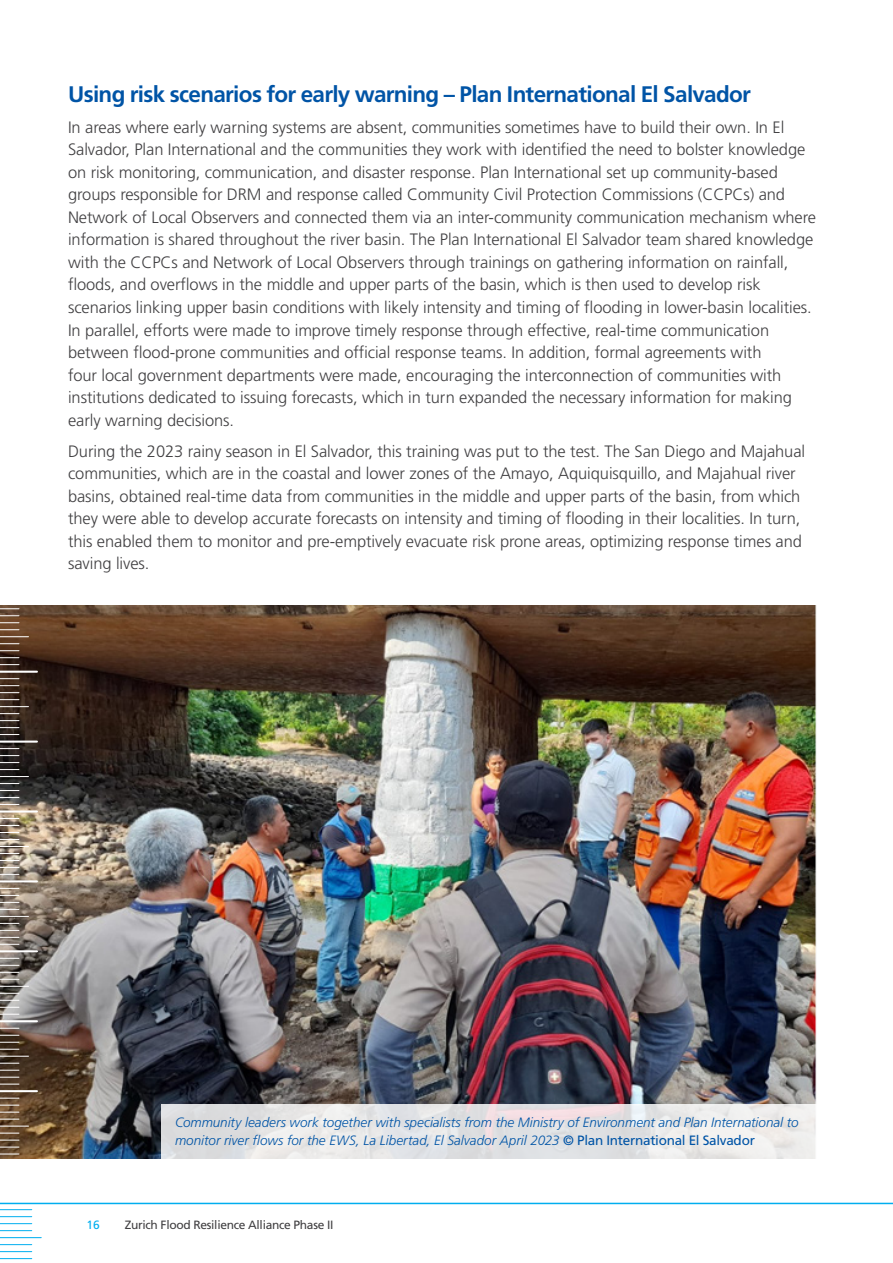
<style>
.page{position:relative;width:893px;height:1263px;background:#fff}
.page>*{position:absolute;margin:0;border:0;box-sizing:border-box;transform-origin:0 0}
.t1{font:700 22.5px "Frutiger LT Pro";letter-spacing:-.03em;color:#0054a6}
.t2{font:300 16.5px/22.5px "Frutiger LT Pro";letter-spacing:-.005em;color:#414042}
.t3{font:italic 300 13.5px/18px "Frutiger LT Pro";letter-spacing:-.005em;color:#0054a6}
.t4{font:12px "Frutiger LT Pro";letter-spacing:-.025em;color:#414042}
.t5{font:12px "Frutiger LT Pro";color:#00aeef}
.s1{font-weight:400;font-style:normal}
</style>
<div class="page">
<hr style="left:0;top:1209px;width:32px;height:1px;background:#00aeef">
<hr style="left:0;top:1216px;width:32px;height:1px;background:#00aeef">
<hr style="left:0;top:1223px;width:32px;height:1px;background:#00aeef">
<hr style="left:0;top:1230px;width:32px;height:1px;background:#00aeef">
<hr style="left:0;top:1237px;width:41px;height:1px;background:#00aeef">
<hr style="left:0;top:1244px;width:32px;height:1px;background:#00aeef">
<hr style="left:0;top:1251px;width:32px;height:1px;background:#00aeef">
<hr style="left:0;top:1258px;width:32px;height:1px;background:#00aeef">
<hr style="left:0;top:1262px;width:32px;height:1px;background:#00aeef">
<hr style="left:0;top:1203px;width:893px;height:1px;background:#00aeef">
<img style="left:0;top:605px;width:817px;height:553px">
<svg style="left:162px;top:1104px;width:655px;height:55px;fill:#e3e3e5"></svg>
<svg style="left:0;top:608px;width:19px;height:1px"></svg>
<svg style="left:0;top:615px;width:19px;height:1px"></svg>
<svg style="left:0;top:622px;width:19px;height:1px"></svg>
<svg style="left:0;top:629px;width:19px;height:1px"></svg>
<svg style="left:0;top:636px;width:28px;height:1px"></svg>
<svg style="left:0;top:643px;width:19px;height:1px"></svg>
<svg style="left:0;top:650px;width:19px;height:1px"></svg>
<svg style="left:0;top:657px;width:19px;height:1px"></svg>
<svg style="left:0;top:664px;width:19px;height:1px"></svg>
<hr style="left:0;top:671px;width:37px;height:2px;background:#fff">
<svg style="left:0;top:678px;width:19px;height:1px"></svg>
<svg style="left:0;top:685px;width:19px;height:1px"></svg>
<svg style="left:0;top:692px;width:19px;height:1px"></svg>
<svg style="left:0;top:699px;width:19px;height:1px"></svg>
<svg style="left:0;top:706px;width:28px;height:1px"></svg>
<svg style="left:0;top:713px;width:19px;height:1px"></svg>
<svg style="left:0;top:720px;width:19px;height:1px"></svg>
<svg style="left:0;top:727px;width:19px;height:1px"></svg>
<svg style="left:0;top:734px;width:19px;height:1px"></svg>
<hr style="left:0;top:740px;width:37px;height:3px;background:#fff">
<svg style="left:0;top:748px;width:19px;height:1px"></svg>
<svg style="left:0;top:755px;width:19px;height:1px"></svg>
<svg style="left:0;top:762px;width:19px;height:1px"></svg>
<svg style="left:0;top:769px;width:19px;height:1px"></svg>
<svg style="left:0;top:776px;width:28px;height:1px"></svg>
<svg style="left:0;top:783px;width:19px;height:1px"></svg>
<svg style="left:0;top:790px;width:19px;height:1px"></svg>
<svg style="left:0;top:797px;width:19px;height:1px"></svg>
<svg style="left:0;top:804px;width:19px;height:1px"></svg>
<hr style="left:0;top:810px;width:37px;height:2px;background:#fff">
<svg style="left:0;top:818px;width:19px;height:1px"></svg>
<svg style="left:0;top:825px;width:19px;height:1px"></svg>
<svg style="left:0;top:832px;width:19px;height:1px"></svg>
<svg style="left:0;top:839px;width:19px;height:1px"></svg>
<svg style="left:0;top:846px;width:28px;height:1px"></svg>
<svg style="left:0;top:853px;width:19px;height:1px"></svg>
<svg style="left:0;top:860px;width:19px;height:1px"></svg>
<svg style="left:0;top:867px;width:19px;height:1px"></svg>
<svg style="left:0;top:874px;width:19px;height:1px"></svg>
<hr style="left:0;top:880px;width:37px;height:2px;background:#fff">
<svg style="left:0;top:888px;width:19px;height:1px"></svg>
<svg style="left:0;top:895px;width:19px;height:1px"></svg>
<svg style="left:0;top:902px;width:19px;height:1px"></svg>
<svg style="left:0;top:909px;width:19px;height:1px"></svg>
<svg style="left:0;top:916px;width:28px;height:1px"></svg>
<svg style="left:0;top:923px;width:19px;height:1px"></svg>
<svg style="left:0;top:930px;width:19px;height:1px"></svg>
<svg style="left:0;top:937px;width:19px;height:1px"></svg>
<svg style="left:0;top:944px;width:19px;height:1px"></svg>
<hr style="left:0;top:950px;width:37px;height:2px;background:#fff">
<svg style="left:0;top:958px;width:19px;height:1px"></svg>
<svg style="left:0;top:965px;width:19px;height:1px"></svg>
<svg style="left:0;top:972px;width:19px;height:1px"></svg>
<svg style="left:0;top:979px;width:19px;height:1px"></svg>
<svg style="left:0;top:986px;width:28px;height:1px"></svg>
<svg style="left:0;top:993px;width:19px;height:1px"></svg>
<svg style="left:0;top:1000px;width:19px;height:1px"></svg>
<svg style="left:0;top:1007px;width:19px;height:1px"></svg>
<svg style="left:0;top:1014px;width:19px;height:1px"></svg>
<hr style="left:0;top:1020px;width:37px;height:2px;background:#fff">
<svg style="left:0;top:1028px;width:19px;height:1px"></svg>
<svg style="left:0;top:1035px;width:19px;height:1px"></svg>
<svg style="left:0;top:1042px;width:19px;height:1px"></svg>
<svg style="left:0;top:1049px;width:19px;height:1px"></svg>
<svg style="left:0;top:1056px;width:28px;height:1px"></svg>
<svg style="left:0;top:1063px;width:19px;height:1px"></svg>
<svg style="left:0;top:1070px;width:19px;height:1px"></svg>
<svg style="left:0;top:1077px;width:19px;height:1px"></svg>
<svg style="left:0;top:1084px;width:19px;height:1px"></svg>
<hr style="left:0;top:1090px;width:37px;height:2px;background:#fff">
<svg style="left:0;top:1098px;width:19px;height:1px"></svg>
<svg style="left:0;top:1105px;width:19px;height:1px"></svg>
<svg style="left:0;top:1112px;width:19px;height:1px"></svg>
<svg style="left:0;top:1119px;width:28px;height:7px"></svg>
<svg style="left:0;top:1133px;width:19px;height:1px"></svg>
<svg style="left:0;top:1140px;width:19px;height:1px"></svg>
<svg style="left:0;top:1147px;width:19px;height:1px"></svg>
<svg style="left:0;top:1154px;width:19px;height:1px"></svg>
<h1 class="t1" style="left:68px;top:81px;width:684px">Using risk scenarios for early warning – Plan International El Salvador</h1>
<p class="t2" style="left:68px;top:116px;width:749px">In areas where early warning systems are absent, communities sometimes have to build their own. In El Salvador, Plan International and the communities they work with identified the need to bolster knowledge on risk monitoring, communication, and disaster response. Plan International set up community-based groups responsible for DRM and response called Community Civil Protection Commissions (CCPCs) and Network of Local Observers and connected them via an inter-community communication mechanism where information is shared throughout the river basin. The Plan International El Salvador team shared knowledge with the CCPCs and Network of Local Observers through trainings on gathering information on rainfall, floods, and overflows in the middle and upper parts of the basin, which is then used to develop risk scenarios linking upper basin conditions with likely intensity and timing of flooding in lower-basin localities.<br>In parallel, efforts were made to improve timely response through effective, real-time communication between flood-prone communities and official response teams. In addition, formal agreements with<br>four local government departments were made, encouraging the interconnection of communities with institutions dedicated to issuing forecasts, which in turn expanded the necessary information for making early warning decisions.</p>
<p class="t2" style="left:68px;top:440px;width:739px">During the 2023 rainy season in El Salvador, this training was put to the test. The San Diego and Majahual communities, which are in the coastal and lower zones of the Amayo, Aquiquisquillo, and Majahual river basins, obtained real-time data from communities in the middle and upper parts of the basin, from which they were able to develop accurate forecasts on intensity and timing of flooding in their localities. In turn, this enabled them to monitor and pre-emptively evacuate risk prone areas, optimizing response times and saving lives.</p>
<p class="t3" style="left:175px;top:1113px;width:625px">Community leaders work together with specialists from the Ministry of Environment and Plan International to monitor river flows for the EWS, La Libertad, El Salvador April 2023 <span class="s1">© Plan International El Salvador</span></p>
<p class="t5" style="left:86px;top:1218px;width:15px">16</p>
<p class="t4" style="left:125px;top:1218px;width:210px">Zurich Flood Resilience Alliance Phase II</p>
</div>
